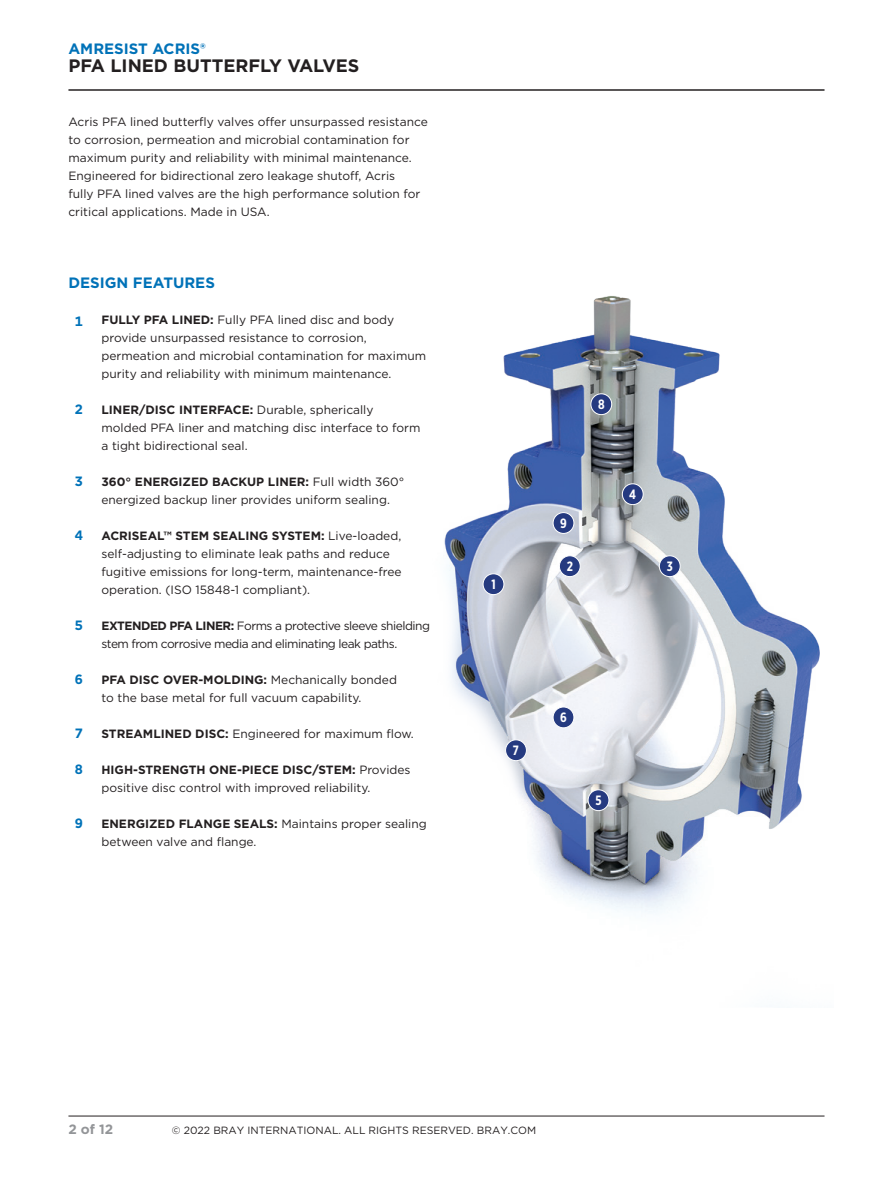
<style>
.page{position:relative;width:893px;height:1188px;background:#fff}
.page>*{position:absolute;margin:0;border:0;box-sizing:border-box;transform-origin:0 0}
.t1{font:700 18px "Gotham";color:#231f20}
.Subhead_1{font:700 15px "Gotham";color:#0072b8}
.Feature_Number{font:700 13.5px "Gotham";color:#0072b8}
.Balloon_Number{font:700 13.5px "Gotham X Narrow";color:#fff}
.t2{font:700 13.5px "Gotham";color:#939598}
.Feature_Body{font:12px/18px "Gotham";color:#231f20}
.Body_Text{font:12px/18px "Gotham";color:#231f20}
.Feature_Body-2{font:12px/18px "Gotham";letter-spacing:-.04em;color:#231f20}
.Feature_Body-3{font:700 12px "Gotham";color:#231f20}
.t3{font:10.5px "Gotham";color:#231f20}
.s1{font-weight:700}
.s2{font-weight:400}
</style>
<div class="page">
<hr style="left:68px;top:1116px;width:756px;height:1px;background:#231f20">
<hr style="left:68px;top:89px;width:756px;height:2px;background:#231f20">
<img style="left:444px;top:296px;width:376px;height:615px">
<div style="left:483px;top:574px;width:21px;height:21px;background:#253a80;border-radius:50%"></div>
<div style="left:483px;top:573px;width:21px;height:22px;border:1px solid #fff;border-radius:50%"></div>
<div style="left:553px;top:513px;width:21px;height:20px;background:#253a80;border-radius:50%"></div>
<div style="left:553px;top:512px;width:21px;height:22px;border:1px solid #fff;border-radius:50%"></div>
<div style="left:559px;top:556px;width:21px;height:21px;background:#253a80;border-radius:50%"></div>
<div style="left:559px;top:555px;width:22px;height:22px;border:1px solid #fff;border-radius:50%"></div>
<div style="left:659px;top:556px;width:21px;height:21px;background:#253a80;border-radius:50%"></div>
<div style="left:659px;top:555px;width:22px;height:22px;border:1px solid #fff;border-radius:50%"></div>
<div style="left:622px;top:484px;width:21px;height:21px;background:#253a80;border-radius:50%"></div>
<div style="left:622px;top:483px;width:22px;height:22px;border:1px solid #fff;border-radius:50%"></div>
<div style="left:588px;top:790px;width:21px;height:21px;background:#253a80;border-radius:50%"></div>
<div style="left:588px;top:789px;width:21px;height:22px;border:1px solid #fff;border-radius:50%"></div>
<div style="left:591px;top:394px;width:21px;height:21px;background:#253a80;border-radius:50%"></div>
<div style="left:590px;top:393px;width:22px;height:22px;border:1px solid #fff;border-radius:50%"></div>
<div style="left:553px;top:707px;width:21px;height:21px;background:#253a80;border-radius:50%"></div>
<div style="left:553px;top:707px;width:21px;height:21px;border:1px solid #fff;border-radius:50%"></div>
<div style="left:506px;top:740px;width:20px;height:21px;background:#253a80;border-radius:50%"></div>
<div style="left:505px;top:739px;width:22px;height:22px;border:1px solid #fff;border-radius:50%"></div>
<p class="Subhead_1" style="left:68px;top:39px;width:139px">AMRESIST ACRIS®</p>
<h1 class="t1" style="left:68px;top:54px;width:292px">PFA LINED BUTTERFLY VALVES</h1>
<p class="Body_Text" style="left:68px;top:112px;width:361px">Acris PFA lined butterfly valves offer unsurpassed resistance to corrosion, permeation and microbial contamination for maximum purity and reliability with minimal maintenance.<br>Engineered for bidirectional zero leakage shutoff, Acris<br>fully PFA lined valves are the high performance solution for critical applications. Made in USA.</p>
<p class="Subhead_1" style="left:68px;top:273px;width:148px">DESIGN FEATURES</p>
<p class="Feature_Number" style="left:75px;top:312px;width:10px">1</p>
<p class="Feature_Body" style="left:101px;top:310px;width:326px"><span class="s1">FULLY PFA LINED:</span> Fully PFA lined disc and body provide unsurpassed resistance to corrosion, permeation and microbial contamination for maximum purity and reliability with minimum maintenance.</p>
<p class="Feature_Number" style="left:75px;top:400px;width:10px">2</p>
<p class="Feature_Body-3" style="left:101px;top:402px;width:274px">LINER/DISC INTERFACE: <span class="s2">Durable, spherically</span></p>
<p class="Feature_Body" style="left:101px;top:418px;width:320px">molded PFA liner and matching disc interface to form a tight bidirectional seal.</p>
<p class="Feature_Number" style="left:75px;top:472px;width:10px">3</p>
<p class="Feature_Body" style="left:101px;top:472px;width:304px"><span class="s1">360° ENERGIZED BACKUP LINER:</span> Full width 360° energized backup liner provides uniform sealing.</p>
<p class="Feature_Number" style="left:75px;top:526px;width:10px">4</p>
<p class="Feature_Body" style="left:101px;top:526px;width:302px"><span class="s1">ACRISEAL™ STEM SEALING SYSTEM:</span> Live-loaded, self-adjusting to eliminate leak paths and reduce fugitive emissions for long-term, maintenance-free operation. (ISO 15848-1 compliant).</p>
<p class="Feature_Number" style="left:75px;top:616px;width:10px">5</p>
<p class="Feature_Body-2" style="left:101px;top:616px;width:330px"><span class="s1">EXTENDED PFA LINER:</span> Forms a protective sleeve shielding stem from corrosive media and eliminating leak paths.</p>
<p class="Feature_Number" style="left:75px;top:670px;width:10px">6</p>
<p class="Feature_Body" style="left:101px;top:670px;width:297px"><span class="s1">PFA DISC OVER-MOLDING:</span> Mechanically bonded to the base metal for full vacuum capability.</p>
<p class="Feature_Number" style="left:75px;top:724px;width:10px">7</p>
<p class="Feature_Body" style="left:101px;top:724px;width:314px"><span class="s1">STREAMLINED DISC:</span> Engineered for maximum flow.</p>
<p class="Feature_Number" style="left:75px;top:760px;width:10px">8</p>
<p class="Feature_Body" style="left:101px;top:760px;width:311px"><span class="s1">HIGH-STRENGTH ONE-PIECE DISC/STEM:</span> Provides positive disc control with improved reliability.</p>
<p class="Feature_Number" style="left:75px;top:814px;width:10px">9</p>
<p class="Feature_Body" style="left:101px;top:814px;width:327px"><span class="s1">ENERGIZED FLANGE SEALS:</span> Maintains proper sealing between valve and flange.</p>
<p class="Balloon_Number" style="left:491px;top:576px;width:6px">1</p>
<p class="Balloon_Number" style="left:598px;top:396px;width:8px">8</p>
<p class="Balloon_Number" style="left:560px;top:515px;width:8px">9</p>
<p class="Balloon_Number" style="left:629px;top:486px;width:8px">4</p>
<p class="Balloon_Number" style="left:567px;top:558px;width:8px">2</p>
<p class="Balloon_Number" style="left:667px;top:558px;width:8px">3</p>
<p class="Balloon_Number" style="left:513px;top:742px;width:8px">7</p>
<p class="Balloon_Number" style="left:560px;top:709px;width:8px">6</p>
<p class="Balloon_Number" style="left:595px;top:792px;width:8px">5</p>
<p class="t2" style="left:68px;top:1120px;width:46px">2 of 12</p>
<p class="t3" style="left:172px;top:1124px;width:366px">© 2022 BRAY INTERNATIONAL. ALL RIGHTS RESERVED. BRAY.COM</p>
</div>
